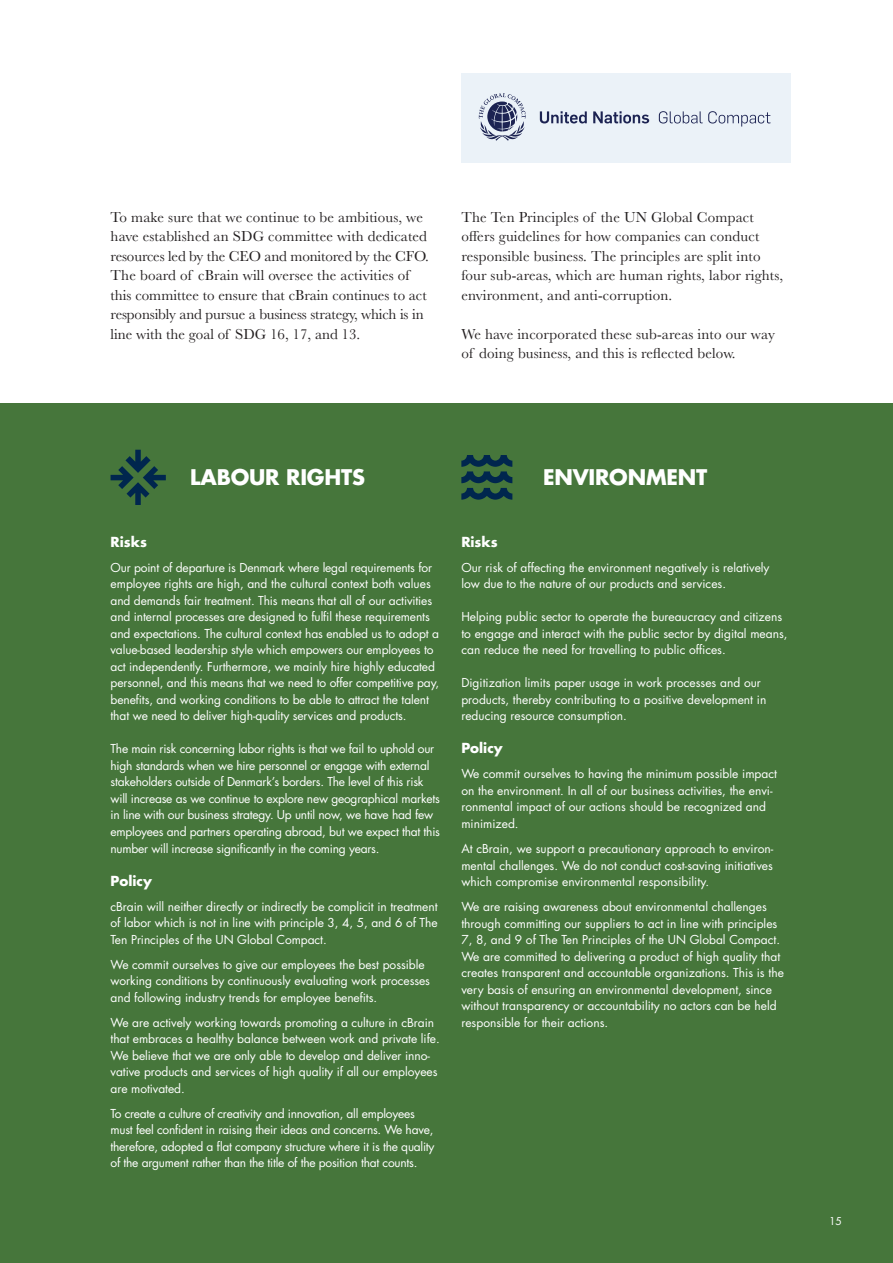
<style>
.page{position:relative;width:893px;height:1263px;background:#fff}
.page>*{position:absolute;margin:0;border:0;box-sizing:border-box;transform-origin:0 0}
.t1{font:700 21px "Futura Std";letter-spacing:-.01em;color:#fff}
.t2{font:15px/19.5px "Baskerville";letter-spacing:.01em;color:#231f20}
.t3{font:700 13.5px "Futura Std";color:#fff}
.t4{font:12px/16.5px "Futura Std";letter-spacing:-.005em;color:#fff}
.t5{font:10.5px "Futura Std";color:#fff}
</style>
<div class="page">
<div style="left:0;top:404px;width:893px;height:859px;background:#46763b"></div>
<svg style="left:111px;top:450px;width:55px;height:55px"></svg>
<svg style="left:461px;top:455px;width:51px;height:45px"></svg>
<div style="left:461px;top:73px;width:330px;height:90px;background:#ebf2f8"></div>
<svg style="left:540px;top:111px;width:47px;height:12px"></svg>
<svg style="left:593px;top:111px;width:56px;height:12px"></svg>
<svg style="left:659px;top:111px;width:111px;height:16px"></svg>
<svg style="left:479px;top:93px;width:47px;height:48px"></svg>
<p class="t2" style="left:111px;top:207px;width:320px">To make sure that we continue to be ambitious, we have established an SDG committee with dedicated resources led by the CEO and monitored by the CFO.<br>The board of cBrain will oversee the activities of this committee to ensure that cBrain continues to act responsibly and pursue a business strategy, which is in line with the goal of SDG 16, 17, and 13.</p>
<p class="t2" style="left:461px;top:207px;width:323px">The Ten Principles of the UN Global Compact offers guidelines for how companies can conduct responsible business. The principles are split into four sub-areas, which are human rights, labor rights, environment, and anti-corruption.</p>
<p class="t2" style="left:461px;top:324px;width:315px">We have incorporated these sub-areas into our way of doing business, and this is reflected below.</p>
<p class="t1" style="left:190px;top:463px;width:176px">LABOUR RIGHTS</p>
<p class="t1" style="left:543px;top:463px;width:166px">ENVIRONMENT</p>
<p class="t3" style="left:111px;top:533px;width:38px">Risks</p>
<p class="t4" style="left:111px;top:559px;width:330px">Our point of departure is Denmark where legal requirements for employee rights are high, and the cultural context both values and demands fair treatment. This means that all of our activities and internal processes are designed to fulfil these requirements and expectations. The cultural context has enabled us to adopt a value-based leadership style which empowers our employees to act independently. Furthermore, we mainly hire highly educated personnel, and this means that we need to offer competitive pay, benefits, and working conditions to be able to attract the talent that we need to deliver high-quality services and products.</p>
<p class="t4" style="left:111px;top:741px;width:331px">The main risk concerning labor rights is that we fail to uphold our high standards when we hire personnel or engage with external stakeholders outside of Denmark’s borders. The level of this risk will increase as we continue to explore new geographical markets in line with our business strategy. Up until now, we have had few employees and partners operating abroad, but we expect that this number will increase significantly in the coming years.</p>
<p class="t3" style="left:111px;top:871px;width:43px">Policy</p>
<p class="t4" style="left:111px;top:898px;width:329px;text-align:justify">cBrain will neither directly or indirectly be complicit in treatment of labor which is not in line with principle 3, 4, 5, and 6 of The Ten Principles of the UN Global Compact.</p>
<p class="t4" style="left:111px;top:956px;width:321px">We commit ourselves to give our employees the best possible working conditions by continuously evaluating work processes and following industry trends for employee benefits.</p>
<p class="t4" style="left:111px;top:1014px;width:331px">We are actively working towards promoting a culture in cBrain that embraces a healthy balance between work and private life.<br>We believe that we are only able to develop and deliver inno&shy;vative products and services of high quality if all our employees are motivated.</p>
<p class="t4" style="left:111px;top:1105px;width:326px">To create a culture of creativity and innovation, all employees must feel confident in raising their ideas and concerns. We have, therefore, adopted a flat company structure where it is the quality of the argument rather than the title of the position that counts.</p>
<p class="t3" style="left:461px;top:533px;width:38px">Risks</p>
<p class="t4" style="left:461px;top:559px;width:310px">Our risk of affecting the environment negatively is relatively low due to the nature of our products and services.</p>
<p class="t4" style="left:461px;top:609px;width:328px">Helping public sector to operate the bureaucracy and citizens to engage and interact with the public sector by digital means, can reduce the need for travelling to public offices.</p>
<p class="t4" style="left:461px;top:675px;width:306px">Digitization limits paper usage in work processes and our products, thereby contributing to a positive development in reducing resource consumption.</p>
<p class="t3" style="left:461px;top:739px;width:43px">Policy</p>
<p class="t4" style="left:461px;top:766px;width:317px">We commit ourselves to having the minimum possible impact on the environment. In all of our business activities, the envi&shy;ronmental impact of our actions should be recognized and minimized.</p>
<p class="t4" style="left:461px;top:840px;width:313px;text-align:justify">At cBrain, we support a precautionary approach to environ&shy;mental challenges. We do not conduct cost-saving initiatives which compromise environmental responsibility.</p>
<p class="t4" style="left:461px;top:898px;width:324px">We are raising awareness about environmental challenges through committing our suppliers to act in line with principles 7, 8, and 9 of The Ten Principles of the UN Global Compact.<br>We are committed to delivering a product of high quality that creates transparent and accountable organizations. This is the very basis of ensuring an environmental development, since without transparency or accountability no actors can be held responsible for their actions.</p>
<p class="t5" style="left:829px;top:1214px;width:14px">15</p>
</div>
